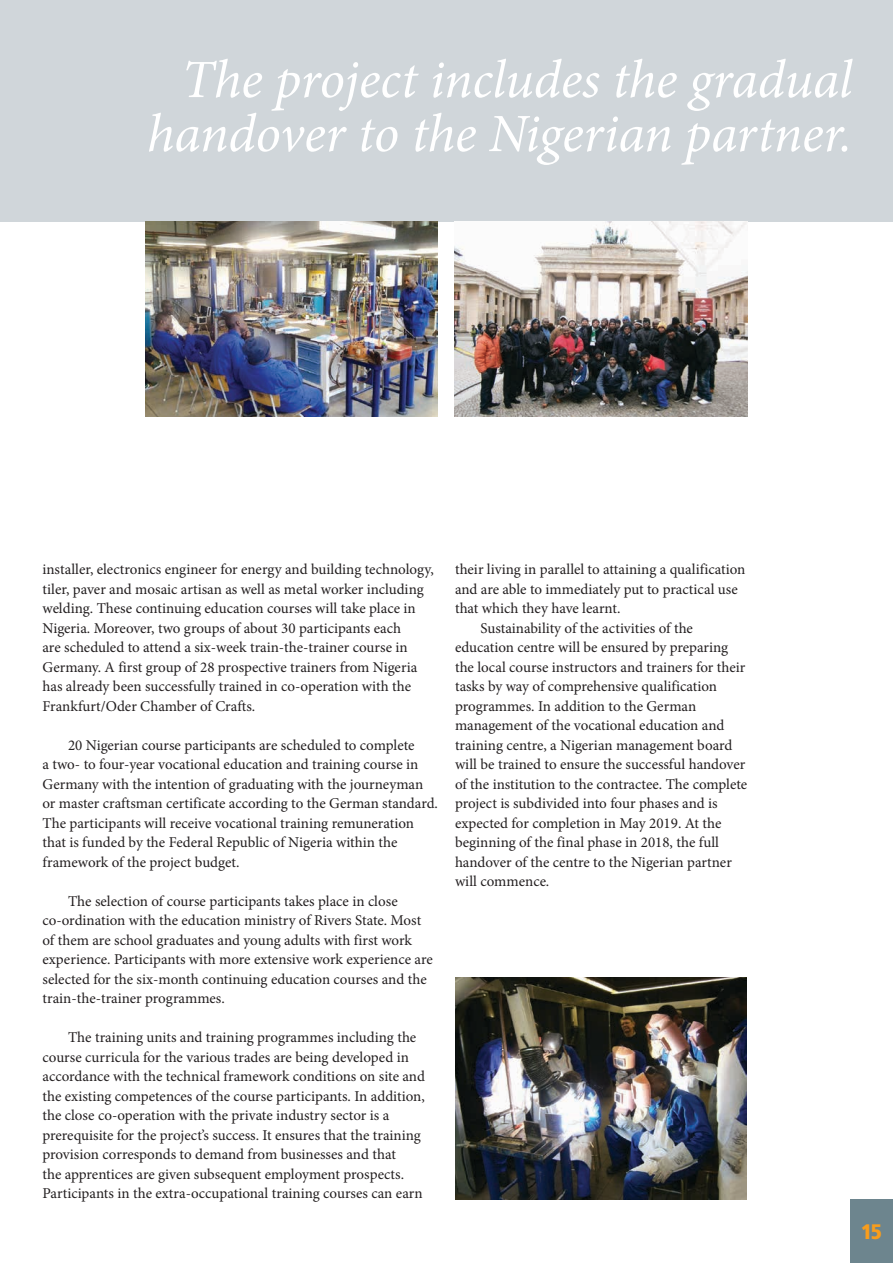
<style>
.page{position:relative;width:893px;height:1263px;background:#fff}
.page>*{position:absolute;margin:0;border:0;box-sizing:border-box;transform-origin:0 0}
.t1{font:italic 54px/54px "Minion Pro";letter-spacing:-.005em;color:#fff;text-align:right}
.t2{font:21px "Transit Fr Pos OT Bld";color:#f99d1c}
.t3{font:15px/19.5px "Minion Pro";color:#231f20}
</style>
<div class="page">
<div style="left:0;top:0;width:893px;height:221px;background:#d0d6da"></div>
<div style="left:850px;top:1199px;width:43px;height:64px;background:#6d858e"></div>
<img style="left:146px;top:221px;width:292px;height:196px">
<img style="left:455px;top:221px;width:292px;height:196px">
<img style="left:455px;top:977px;width:292px;height:223px">
<h1 class="t1" style="left:147px;top:53px;width:707px">The project includes the gradual handover to the Nigerian partner.</h1>
<p class="t3" style="left:43px;top:560px;width:393px">installer, electronics engineer for energy and building technology, tiler, paver and mosaic artisan as well as metal worker including welding. These continuing education courses will take place in Nigeria. Moreover, two groups of about 30 participants each<br>are scheduled to attend a six-week train-the-trainer course in Germany. A first group of 28 prospective trainers from Nigeria has already been successfully trained in co-operation with the Frankfurt/Oder Chamber of Crafts.</p>
<p class="t3" style="left:43px;top:735px;width:397px;text-indent:26px">20 Nigerian course participants are scheduled to complete<br>a two- to four-year vocational education and training course in Germany with the intention of graduating with the journeyman or master craftsman certificate according to the German standard.<br>The participants will receive vocational training remuneration that is funded by the Federal Republic of Nigeria within the framework of the project budget.</p>
<p class="t3" style="left:43px;top:891px;width:392px;text-indent:26px">The selection of course participants takes place in close co-ordination with the education ministry of Rivers State. Most of them are school graduates and young adults with first work experience. Participants with more extensive work experience are selected for the six-month continuing education courses and the train-the-trainer programmes.</p>
<p class="t3" style="left:43px;top:1028px;width:384px;text-indent:26px">The training units and training programmes including the course curricula for the various trades are being developed in accordance with the technical framework conditions on site and the existing competences of the course participants. In addition, the close co-operation with the private industry sector is a prerequisite for the project’s success. It ensures that the training provision corresponds to demand from businesses and that<br>the apprentices are given subsequent employment prospects.<br>Participants in the extra-occupational training courses can earn</p>
<p class="t3" style="left:455px;top:560px;width:292px">their living in parallel to attaining a qualification</p>
<p class="t3" style="left:455px;top:579px;width:284px">and are able to immediately put to practical use</p>
<p class="t3" style="left:455px;top:599px;width:167px">that which they have learnt.</p>
<p class="t3" style="left:480px;top:618px;width:214px">Sustainability of the activities of the</p>
<p class="t3" style="left:455px;top:638px;width:275px">education centre will be ensured by preparing</p>
<p class="t3" style="left:455px;top:657px;width:292px">the local course instructors and trainers for their</p>
<p class="t3" style="left:455px;top:677px;width:264px">tasks by way of comprehensive qualification</p>
<p class="t3" style="left:455px;top:696px;width:243px">programmes. In addition to the German</p>
<p class="t3" style="left:455px;top:716px;width:271px">management of the vocational education and</p>
<p class="t3" style="left:455px;top:735px;width:279px">training centre, a Nigerian management board</p>
<p class="t3" style="left:455px;top:755px;width:292px">will be trained to ensure the successful handover</p>
<p class="t3" style="left:455px;top:774px;width:294px">of the institution to the contractee. The complete</p>
<p class="t3" style="left:455px;top:794px;width:264px">project is subdivided into four phases and is</p>
<p class="t3" style="left:455px;top:813px;width:268px">expected for completion in May 2019. At the</p>
<p class="t3" style="left:455px;top:833px;width:266px">beginning of the final phase in 2018, the full</p>
<p class="t3" style="left:455px;top:852px;width:278px">handover of the centre to the Nigerian partner</p>
<p class="t3" style="left:455px;top:872px;width:96px">will commence.</p>
<h2 class="t2" style="left:862px;top:1220px;width:22px">15</h2>
</div>
